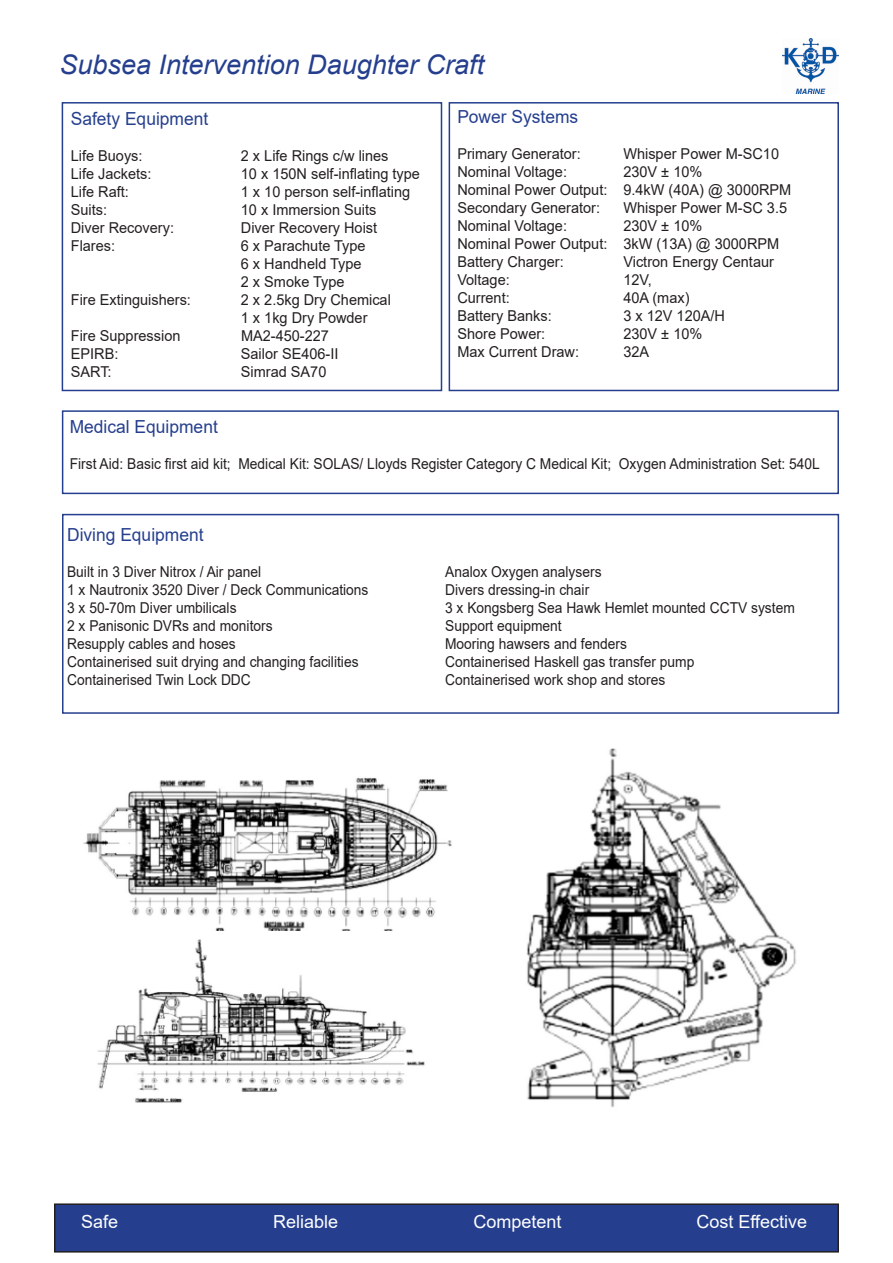
<style>
.page{position:relative;width:893px;height:1263px;background:#fff}
.page>*{position:absolute;margin:0;border:0;box-sizing:border-box;transform-origin:0 0}
.t1{font:italic 27px "Arial";color:#253f8e}
.t2{font:18px "Arial";color:#253f8e}
.t3{font:18px "Arial";color:#fff}
.t4{font:15px "Arial";color:#231f20}
.t5{font:15px "Arial";color:#231f20;scale:.92 1}
</style>
<div class="page">
<div style="left:55px;top:1204px;width:783px;height:48px;background:#253f8e"></div>
<div style="left:54px;top:1203px;width:785px;height:49px;border:2px solid #231f20"></div>
<img style="left:782px;top:39px;width:57px;height:55px">
<div style="left:449px;top:102px;width:390px;height:289px;border:2px solid #253f8e"></div>
<div style="left:62px;top:102px;width:380px;height:289px;border:2px solid #253f8e"></div>
<div style="left:62px;top:410px;width:777px;height:84px;border:2px solid #253f8e"></div>
<div style="left:62px;top:514px;width:777px;height:200px;border:2px solid #253f8e"></div>
<img style="left:83px;top:748px;width:713px;height:360px">
<p class="t1" style="left:60px;top:47px;width:426px">Subsea Intervention Daughter Craft</p>
<p class="t2" style="left:457px;top:104px;width:122px">Power Systems</p>
<p class="t4" style="left:457px;top:143px;width:125px">Primary Generator:</p>
<p class="t4" style="left:623px;top:143px;width:157px">Whisper Power M-SC10</p>
<p class="t4" style="left:457px;top:161px;width:111px">Nominal Voltage:</p>
<p class="t4" style="left:623px;top:161px;width:80px">230V ± 10%</p>
<p class="t4" style="left:457px;top:179px;width:336px">Nominal Power Output: 9.4kW (40A) @ 3000RPM</p>
<p class="t4" style="left:457px;top:197px;width:144px">Secondary Generator:</p>
<p class="t4" style="left:623px;top:197px;width:165px">Whisper Power M-SC 3.5</p>
<p class="t4" style="left:457px;top:215px;width:111px">Nominal Voltage:</p>
<p class="t4" style="left:623px;top:215px;width:80px">230V ± 10%</p>
<p class="t4" style="left:457px;top:233px;width:323px">Nominal Power Output: 3kW (13A) @ 3000RPM</p>
<p class="t4" style="left:457px;top:251px;width:108px">Battery Charger:</p>
<p class="t4" style="left:623px;top:251px;width:152px">Victron Energy Centaur</p>
<p class="t4" style="left:457px;top:269px;width:54px">Voltage:</p>
<p class="t4" style="left:623px;top:269px;width:30px">12V,</p>
<p class="t4" style="left:457px;top:287px;width:54px">Current:</p>
<p class="t4" style="left:623px;top:287px;width:68px">40A (max)</p>
<p class="t4" style="left:457px;top:305px;width:96px">Battery Banks:</p>
<p class="t4" style="left:623px;top:305px;width:103px">3 x 12V 120A/H</p>
<p class="t4" style="left:457px;top:323px;width:89px">Shore Power:</p>
<p class="t4" style="left:623px;top:323px;width:80px">230V ± 10%</p>
<p class="t4" style="left:457px;top:341px;width:123px">Max Current Draw:</p>
<p class="t4" style="left:623px;top:341px;width:27px">32A</p>
<p class="t2" style="left:71px;top:106px;width:139px">Safety Equipment</p>
<p class="t4" style="left:71px;top:145px;width:73px">Life Buoys:</p>
<p class="t4" style="left:241px;top:145px;width:149px">2 x Life Rings c/w lines</p>
<p class="t4" style="left:71px;top:163px;width:82px">Life Jackets:</p>
<p class="t4" style="left:241px;top:163px;width:181px">10 x 150N self-inflating type</p>
<p class="t4" style="left:71px;top:181px;width:60px">Life Raft:</p>
<p class="t4" style="left:241px;top:181px;width:171px">1 x 10 person self-inflating</p>
<p class="t4" style="left:71px;top:199px;width:38px">Suits:</p>
<p class="t4" style="left:241px;top:199px;width:137px">10 x Immersion Suits</p>
<p class="t4" style="left:71px;top:217px;width:105px">Diver Recovery:</p>
<p class="t4" style="left:241px;top:217px;width:138px">Diver Recovery Hoist</p>
<p class="t4" style="left:71px;top:235px;width:46px">Flares:</p>
<p class="t4" style="left:241px;top:235px;width:126px">6 x Parachute Type</p>
<p class="t4" style="left:241px;top:253px;width:122px">6 x Handheld Type</p>
<p class="t4" style="left:241px;top:271px;width:105px">2 x Smoke Type</p>
<p class="t4" style="left:71px;top:289px;width:122px">Fire Extinguishers:</p>
<p class="t4" style="left:241px;top:289px;width:152px">2 x 2.5kg Dry Chemical</p>
<p class="t4" style="left:241px;top:307px;width:128px">1 x 1kg Dry Powder</p>
<p class="t4" style="left:71px;top:325px;width:111px">Fire Suppression</p>
<p class="t4" style="left:241px;top:325px;width:89px">MA2-450-227</p>
<p class="t4" style="left:71px;top:343px;width:49px">EPIRB:</p>
<p class="t4" style="left:241px;top:343px;width:99px">Sailor SE406-II</p>
<p class="t4" style="left:71px;top:361px;width:42px">SART:</p>
<p class="t4" style="left:241px;top:361px;width:87px">Simrad SA70</p>
<p class="t2" style="left:70px;top:414px;width:150px">Medical Equipment</p>
<p class="t5" style="left:70px;top:453px;width:817px">First Aid: Basic first aid kit; Medical Kit: SOLAS/ Lloyds Register Category C Medical Kit; Oxygen Administration Set: 540L</p>
<p class="t2" style="left:67px;top:523px;width:138px">Diving Equipment</p>
<p class="t5" style="left:67px;top:562px;width:212px">Built in 3 Diver Nitrox / Air panel</p>
<p class="t5" style="left:445px;top:562px;width:172px">Analox Oxygen analysers</p>
<p class="t5" style="left:67px;top:580px;width:329px">1 x Nautronix 3520 Diver / Deck Communications</p>
<p class="t5" style="left:445px;top:580px;width:158px">Divers dressing-in chair</p>
<p class="t5" style="left:67px;top:598px;width:186px">3 x 50-70m Diver umbilicals</p>
<p class="t5" style="left:445px;top:598px;width:382px">3 x Kongsberg Sea Hawk Hemlet mounted CCTV system</p>
<p class="t5" style="left:67px;top:616px;width:225px">2 x Panisonic DVRs and monitors</p>
<p class="t5" style="left:445px;top:616px;width:128px">Support equipment</p>
<p class="t5" style="left:67px;top:634px;width:185px">Resupply cables and hoses</p>
<p class="t5" style="left:445px;top:634px;width:199px">Mooring hawsers and fenders</p>
<p class="t5" style="left:67px;top:652px;width:318px">Containerised suit drying and changing facilities</p>
<p class="t5" style="left:445px;top:652px;width:272px">Containerised Haskell gas transfer pump</p>
<p class="t5" style="left:67px;top:670px;width:201px">Containerised Twin Lock DDC</p>
<p class="t5" style="left:445px;top:670px;width:241px">Containerised work shop and stores</p>
<p class="t3" style="left:81px;top:1209px;width:39px">Safe</p>
<p class="t3" style="left:273px;top:1209px;width:67px">Reliable</p>
<p class="t3" style="left:473px;top:1209px;width:90px">Competent</p>
<p class="t3" style="left:697px;top:1209px;width:112px">Cost Effective</p>
</div>
